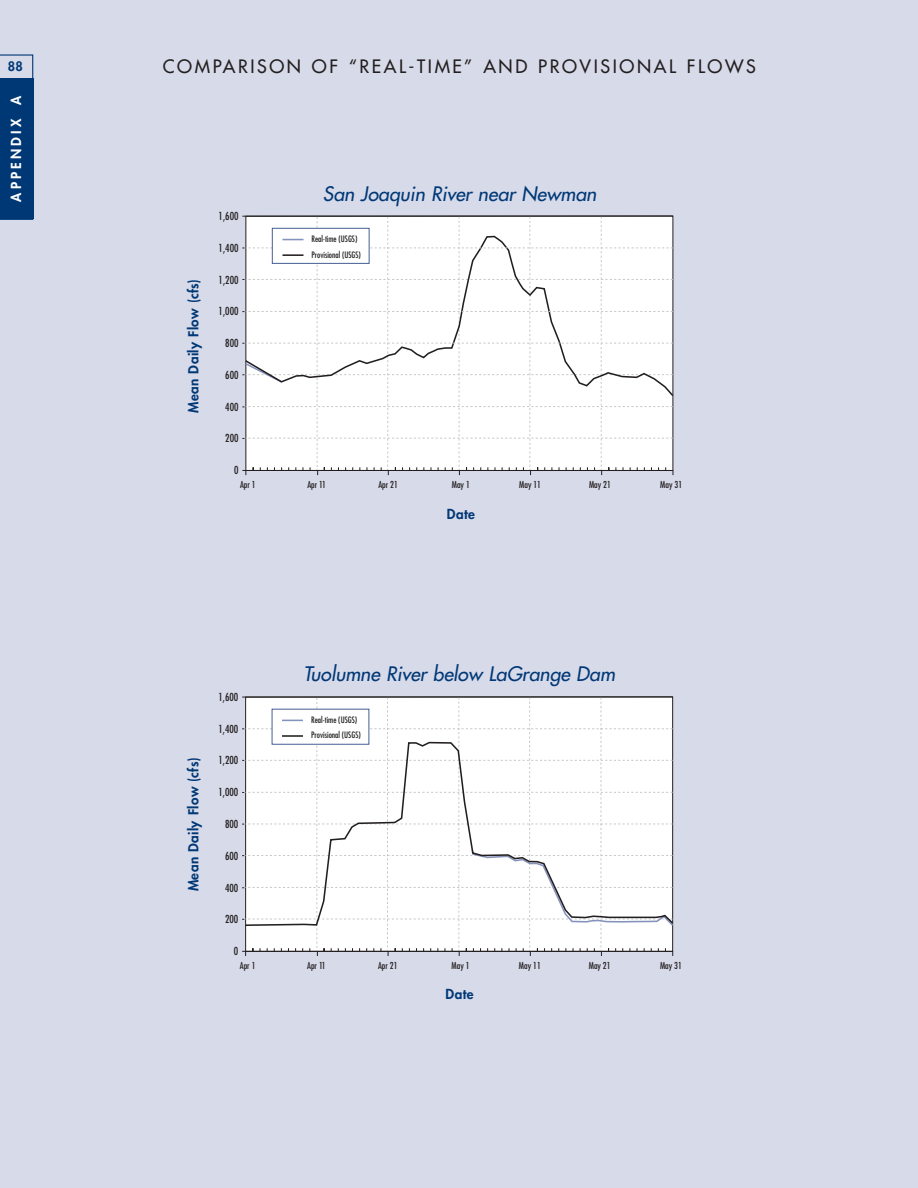
<style>
.page{position:relative;width:918px;height:1188px;background:#d7dae9}
.page>*{position:absolute;margin:0;border:0;box-sizing:border-box;transform-origin:0 0}
.t1{font:italic 19.5px "Futura";color:#003876}
.t2{font:18px "Futura";letter-spacing:.145em;color:#231f20}
.t3{font:800 13.5px "Futura";letter-spacing:.03em;color:#003876}
.t4{font:800 13.5px "Futura";letter-spacing:.23em;color:#fff}
.t5{font:800 12.75px "Futura";color:#003876}
.t6{font:condensed 10.8px "Futura";color:#231f20}
.t7{font:condensed 9.3px "Futura";color:#231f20}
.t8{font:condensed 8.7px/15.1px "Futura";color:#231f20}
</style>
<div class="page">
<svg style="left:0;top:54px;width:33px;height:166px;background:#1d4d85"></svg>
<svg style="left:242px;top:216px;width:432px;height:259px;background:#f6f6f7"></svg>
<svg style="left:242px;top:697px;width:432px;height:259px;background:#f4f4f5"></svg>
<p class="t5" style="left:8px;top:61px;width:16px">88</p>
<p class="t4" style="left:10px;top:202px;width:107px;rotate:-90deg">APPENDIX A</p>
<h2 class="t2" style="left:163px;top:57px;width:595px">COMPARISON OF “REAL-TIME” AND PROVISIONAL FLOWS</h2>
<p class="t3" style="left:187px;top:413px;width:135px;rotate:-90deg">Mean Daily Flow (cfs)</p>
<p class="t6" style="left:219px;top:211px;width:21px">1,600</p>
<p class="t6" style="left:219px;top:243px;width:21px">1,400</p>
<p class="t6" style="left:219px;top:275px;width:21px">1,200</p>
<p class="t6" style="left:219px;top:306px;width:21px">1,000</p>
<p class="t6" style="left:225px;top:338px;width:15px">800</p>
<p class="t6" style="left:225px;top:370px;width:15px">600</p>
<p class="t6" style="left:225px;top:402px;width:15px">400</p>
<p class="t6" style="left:225px;top:434px;width:15px">200</p>
<p class="t6" style="left:234px;top:465px;width:6px">0</p>
<h1 class="t1" style="left:323px;top:184px;width:275px">San Joaquin River near Newman</h1>
<p class="t8" style="left:311px;top:232px;width:51px">Real-time (USGS)<br>Provisional (USGS)</p>
<p class="t7" style="left:240px;top:480px;width:17px">Apr 1</p>
<p class="t7" style="left:307px;top:480px;width:20px">Apr 11</p>
<p class="t7" style="left:378px;top:480px;width:21px">Apr 21</p>
<p class="t7" style="left:452px;top:480px;width:20px">May 1</p>
<p class="t7" style="left:519px;top:480px;width:23px">May 11</p>
<p class="t7" style="left:589px;top:480px;width:23px">May 21</p>
<p class="t7" style="left:660px;top:480px;width:23px">May 31</p>
<p class="t3" style="left:447px;top:508px;width:29px">Date</p>
<p class="t3" style="left:187px;top:891px;width:135px;rotate:-90deg">Mean Daily Flow (cfs)</p>
<p class="t6" style="left:218px;top:692px;width:21px">1,600</p>
<p class="t6" style="left:218px;top:724px;width:21px">1,400</p>
<p class="t6" style="left:218px;top:755px;width:21px">1,200</p>
<p class="t6" style="left:218px;top:787px;width:21px">1,000</p>
<p class="t6" style="left:225px;top:819px;width:15px">800</p>
<p class="t6" style="left:225px;top:851px;width:15px">600</p>
<p class="t6" style="left:225px;top:883px;width:15px">400</p>
<p class="t6" style="left:225px;top:914px;width:15px">200</p>
<p class="t6" style="left:234px;top:946px;width:6px">0</p>
<h1 class="t1" style="left:304px;top:664px;width:313px">Tuolumne River below LaGrange Dam</h1>
<p class="t8" style="left:311px;top:713px;width:51px">Real-time (USGS)<br>Provisional (USGS)</p>
<p class="t7" style="left:240px;top:961px;width:17px">Apr 1</p>
<p class="t7" style="left:307px;top:961px;width:20px">Apr 11</p>
<p class="t7" style="left:378px;top:961px;width:21px">Apr 21</p>
<p class="t7" style="left:452px;top:961px;width:20px">May 1</p>
<p class="t7" style="left:519px;top:961px;width:23px">May 11</p>
<p class="t7" style="left:589px;top:961px;width:23px">May 21</p>
<p class="t7" style="left:660px;top:961px;width:23px">May 31</p>
<p class="t3" style="left:446px;top:988px;width:29px">Date</p>
</div>
